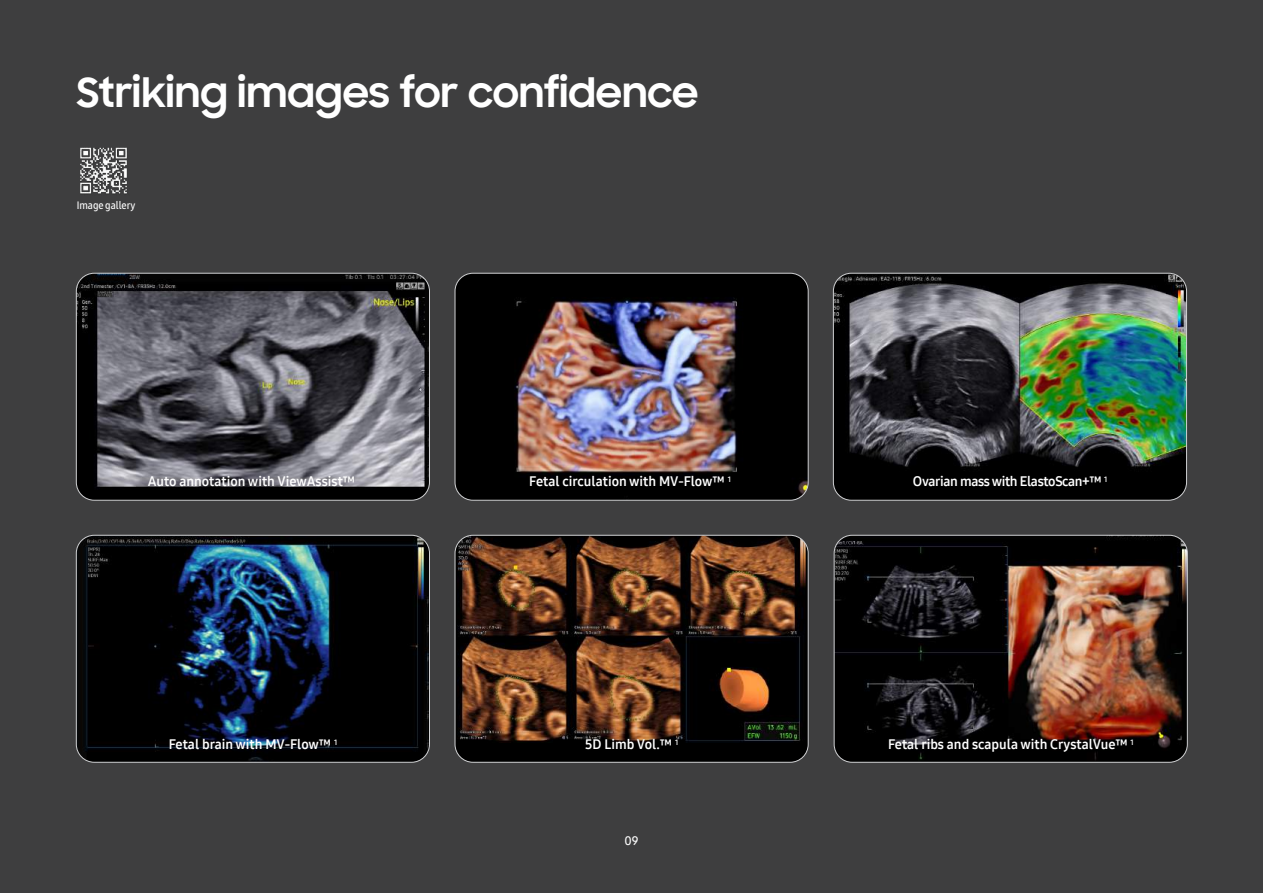
<style>
.page{position:relative;width:1263px;height:893px;background:#3e3e3f}
.page>*{position:absolute;margin:0;border:0;box-sizing:border-box;transform-origin:0 0}
.t1{font:700 40.5px "Samsung Sharp Sans";letter-spacing:.005em;color:#fff}
.t2{font:13.5px "Samsung One 700";color:#fff}
.t3{font:13.5px "Samsung One 700";letter-spacing:-.025em;color:#fff}
.t4{font:12px "Samsung One 600";color:#fff}
.t5{font:10.5px "Samsung One 600 C";color:#fff}
</style>
<div class="page">
<img style="left:76px;top:273px;width:353px;height:227px">
<div style="left:76px;top:273px;width:354px;height:227px;border:1px solid #d1d2d4;border-radius:18px"></div>
<img style="left:76px;top:535px;width:353px;height:227px">
<div style="left:76px;top:535px;width:354px;height:227px;border:1px solid #d1d2d4;border-radius:18px"></div>
<img style="left:455px;top:273px;width:353px;height:227px">
<div style="left:455px;top:273px;width:353px;height:227px;border:1px solid #d1d2d4;border-radius:18px"></div>
<img style="left:833px;top:273px;width:353px;height:227px">
<div style="left:833px;top:273px;width:354px;height:227px;border:1px solid #d1d2d4;border-radius:18px"></div>
<div style="left:455px;top:535px;width:353px;height:227px;background:#000;border-radius:18px"></div>
<img style="left:457px;top:535px;width:349px;height:208px">
<div style="left:455px;top:535px;width:353px;height:227px;border:1px solid #d1d2d4;border-radius:18px"></div>
<img style="left:80px;top:147px;width:47px;height:47px">
<img style="left:834px;top:535px;width:353px;height:226px">
<div style="left:834px;top:535px;width:353px;height:227px;border:1px solid #d1d2d4;border-radius:18px"></div>
<h1 class="t1" style="left:77px;top:62px;width:623px">Striking images for confidence</h1>
<p class="t5" style="left:77px;top:199px;width:60px">Image gallery</p>
<p class="t2" style="left:148px;top:472px;width:209px">Auto annotation with ViewAssist™</p>
<p class="t3" style="left:913px;top:472px;width:196px">Ovarian mass with ElastoScan+™ <sup>1</sup></p>
<p class="t2" style="left:529px;top:472px;width:203px">Fetal circulation with MV-Flow™ <sup>1</sup></p>
<p class="t2" style="left:169px;top:736px;width:170px">Fetal brain with MV-Flow™ <sup>1</sup></p>
<p class="t2" style="left:585px;top:736px;width:94px">5D Limb Vol.™ <sup>1</sup></p>
<p class="t2" style="left:888px;top:736px;width:247px">Fetal ribs and scapula with CrystalVue™ <sup>1</sup></p>
<p class="t4" style="left:625px;top:833px;width:15px">09</p>
</div>
